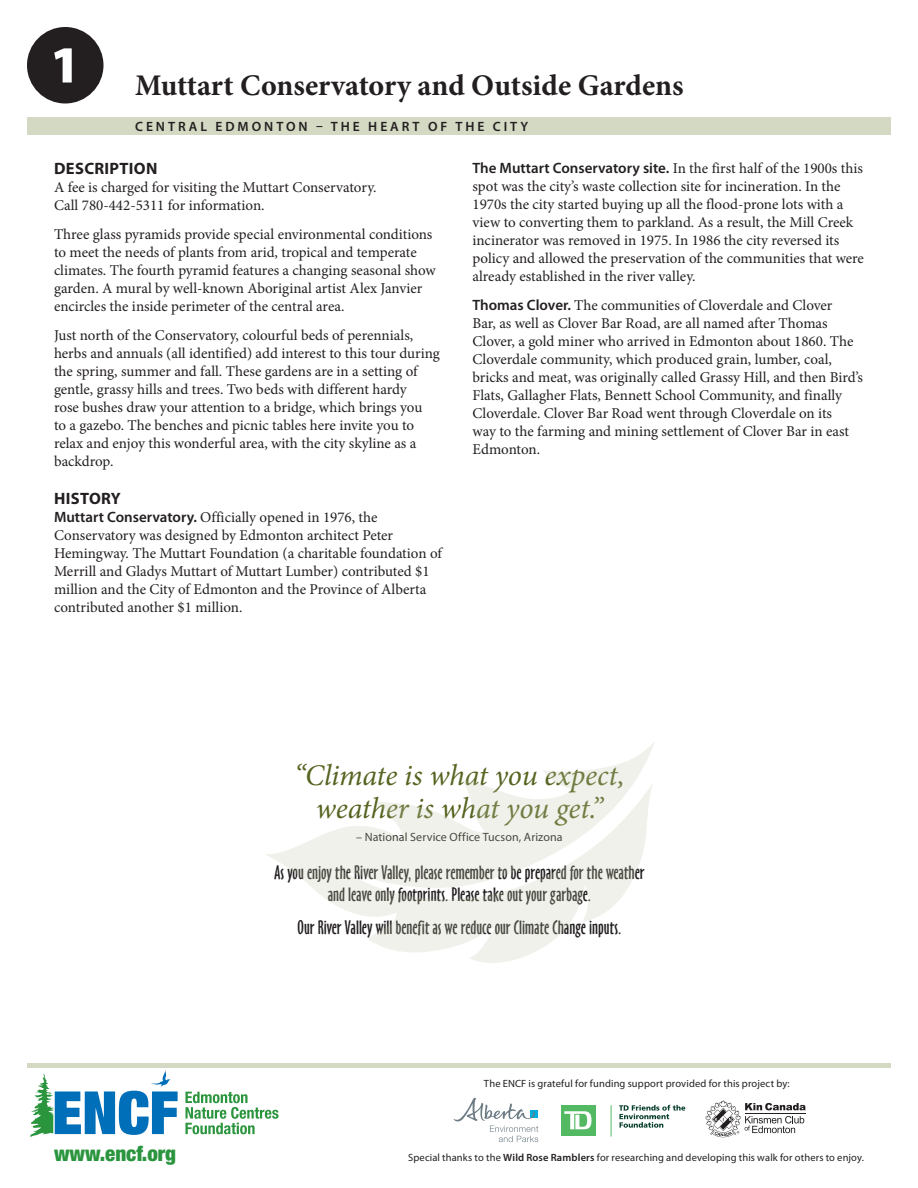
<style>
.page{position:relative;width:918px;height:1188px;background:#fff}
.page>*{position:absolute;margin:0;border:0;box-sizing:border-box;transform-origin:0 0}
.walk_number{font:900 52.5px "Myriad Pro";color:#fff}
.quote{font:italic 30px/33px "Minion Pro";letter-spacing:-.005em;color:#566421;text-align:center}
.Trail_Title_Back{font:700 30px "Minion Pro";color:#231f20}
.t1{font:900 condensed 21px "Helvetica Neue LT Std";color:#2b953e}
.notice{font:18px/22.5px "Oz Handicraft BT";color:#231f20;text-align:center;scale:1.05 1}
.Heading_2{font:700 16.5px "Myriad Pro";letter-spacing:.02em;color:#231f20}
.text{font:15px/18px "Minion Pro";color:#231f20}
.text_after_Heading_2{font:15px/18px "Minion Pro";color:#231f20}
.t2{font:600 13.5px "Myriad Pro";letter-spacing:.22em;color:#231f20}
.body1{font:12px "Myriad Pro";letter-spacing:.01em;color:#231f20}
.t3{font:10.5px "Myriad Pro";letter-spacing:.01em;color:#231f20}
.s1{font-family:"Myriad Pro";font-weight:600}
.s2{font-weight:600}
</style>
<div class="page">
<div style="left:27px;top:27px;width:77px;height:77px;background:#231f20;border-radius:50%"></div>
<div style="left:561px;top:1105px;width:34px;height:31px;background:#53ba63"></div>
<svg style="left:564px;top:1111px;width:27px;height:18px"></svg>
<svg style="left:619px;top:1105px;width:66px;height:23px"></svg>
<hr style="left:611px;top:1105px;width:1px;height:32px;background:#53ba63">
<svg style="left:454px;top:1098px;width:84px;height:44px"></svg>
<svg style="left:705px;top:1100px;width:101px;height:37px"></svg>
<hr style="left:745px;top:1113px;width:61px;height:1px;background:#231f20">
<svg style="left:185px;top:1092px;width:94px;height:42px"></svg>
<svg style="left:30px;top:1070px;width:148px;height:67px"></svg>
<svg style="left:265px;top:742px;width:390px;height:221px"></svg>
<div style="left:27px;top:117px;width:864px;height:18px;background:#d4d9c3"></div>
<hr style="left:27px;top:1064px;width:864px;height:4px;background:#d4d9c3">
<p class="walk_number" style="left:50px;top:30px;width:32px">1</p>
<p class="Trail_Title_Back" style="left:135px;top:64px;width:550px">Muttart Conservatory and Outside Gardens</p>
<p class="t2" style="left:135px;top:118px;width:395px">CENTRAL EDMONTON – THE HEART OF THE CITY</p>
<p class="t2" style="left:262px;top:118px;width:395px">CENTRAL EDMONTON – THE HEART OF THE CITY</p>
<p class="Heading_2" style="left:54px;top:158px;width:105px">DESCRIPTION</p>
<p class="text_after_Heading_2" style="left:54px;top:179px;width:324px">A fee is charged for visiting the Muttart Conservatory.<br>Call 780-442-5311 for information.</p>
<p class="text" style="left:54px;top:225px;width:383px">Three glass pyramids provide special environmental conditions to meet the needs of plants from arid, tropical and temperate climates. The fourth pyramid features a changing seasonal show garden. A mural by well-known Aboriginal artist Alex Janvier encircles the inside perimeter of the central area.</p>
<p class="text" style="left:54px;top:326px;width:387px">Just north of the Conservatory, colourful beds of perennials, herbs and annuals (all identified) add interest to this tour during the spring, summer and fall. These gardens are in a setting of gentle, grassy hills and trees. Two beds with different hardy<br>rose bushes draw your attention to a bridge, which brings you<br>to a gazebo. The benches and picnic tables here invite you to relax and enjoy this wonderful area, with the city skyline as a backdrop.</p>
<p class="Heading_2" style="left:54px;top:488px;width:68px">HISTORY</p>
<p class="text_after_Heading_2" style="left:54px;top:508px;width:389px"><span class="s1">Muttart Conservatory.</span> Officially opened in 1976, the Conservatory was designed by Edmonton architect Peter Hemingway. The Muttart Foundation (a charitable foundation of Merrill and Gladys Muttart of Muttart Lumber) contributed $1 million and the City of Edmonton and the Province of Alberta contributed another $1 million.</p>
<p class="text" style="left:472px;top:160px;width:393px"><span class="s1">The Muttart Conservatory site.</span> In the first half of the 1900s this spot was the city’s waste collection site for incineration. In the 1970s the city started buying up all the flood-prone lots with a view to converting them to parkland. As a result, the Mill Creek incinerator was removed in 1975. In 1986 the city reversed its policy and allowed the preservation of the communities that were already established in the river valley.</p>
<p class="text" style="left:472px;top:296px;width:392px"><span class="s1">Thomas Clover.</span> The communities of Cloverdale and Clover<br>Bar, as well as Clover Bar Road, are all named after Thomas Clover, a gold miner who arrived in Edmonton about 1860. The Cloverdale community, which produced grain, lumber, coal, bricks and meat, was originally called Grassy Hill, and then Bird’s Flats, Gallagher Flats, Bennett School Community, and finally Cloverdale. Clover Bar Road went through Cloverdale on its<br>way to the farming and mining settlement of Clover Bar in east Edmonton.</p>
<p class="quote" style="left:294px;top:759px;width:332px">“Climate is what you expect, weather is what you get.”</p>
<p class="body1" style="left:356px;top:830px;width:208px">– National Service Office Tucson, Arizona</p>
<p class="notice" style="left:274px;top:861px;width:354px">As you enjoy the River Valley, please remember to be prepared for the weather and leave only footprints. Please take out your garbage.</p>
<p class="notice" style="left:298px;top:917px;width:310px">Our River Valley will benefit as we reduce our Climate Change inputs.</p>
<h3 class="t1" style="left:54px;top:1141px;width:124px">www.encf.org</h3>
<p class="t3" style="left:484px;top:1077px;width:307px">The ENCF is grateful for funding support provided for this project by:</p>
<p class="t3" style="left:408px;top:1151px;width:457px">Special thanks to the <span class="s2">Wild Rose Ramblers</span> for researching and developing this walk for others to enjoy.</p>
</div>
